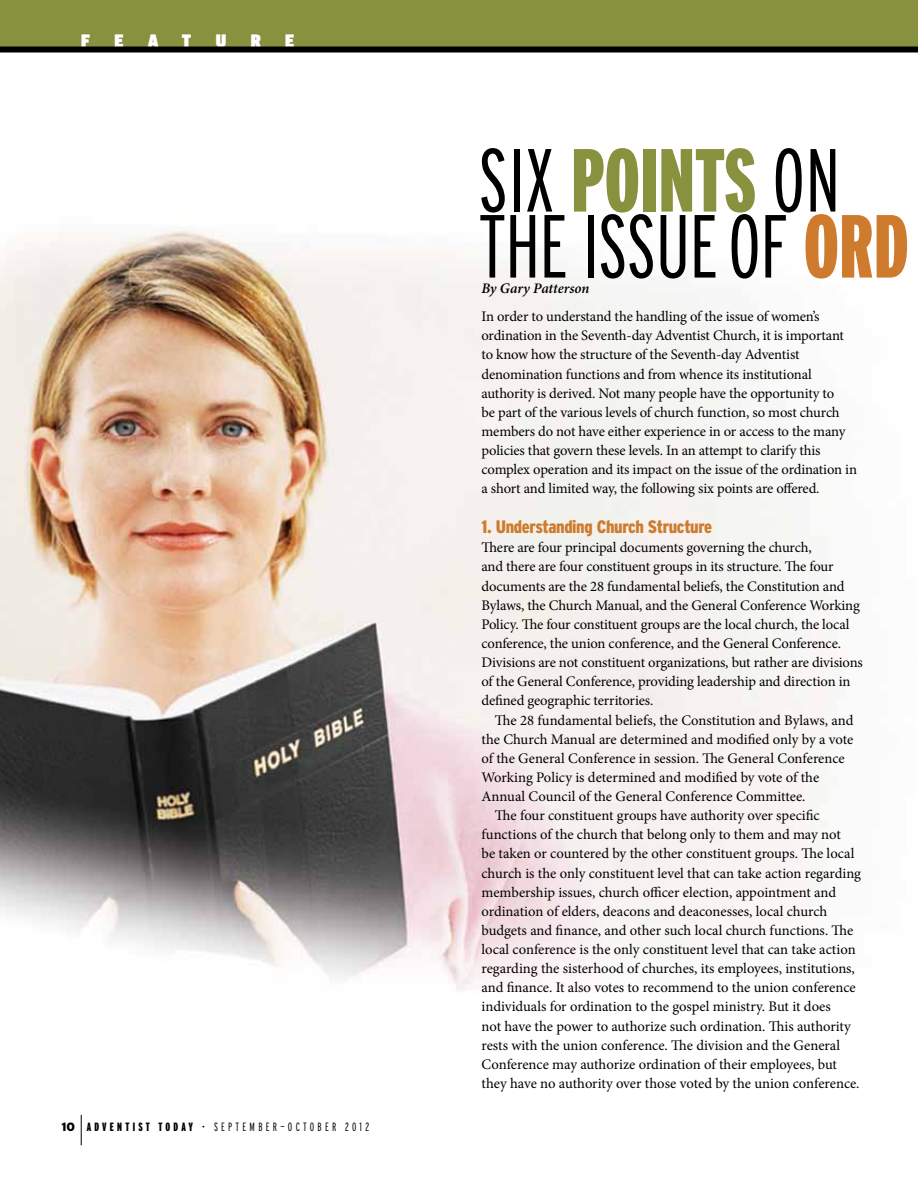
<style>
.page{position:relative;width:918px;height:1188px;background:#fff}
.page>*{position:absolute;margin:0;border:0;box-sizing:border-box;transform-origin:0 0}
.t1{font:300 extra-condensed 89.25px/66px "Interstate";letter-spacing:-.01em;color:#000}
.t2{font:900 condensed 18px "Interstate";letter-spacing:-.02em;color:#ce7b2d}
.t3{font:900 condensed 18px "Interstate";color:#fff}
.t4{font:14.7px/19.2px "Minion Pro";letter-spacing:-.005em;color:#000}
.t5{font:italic 600 14.7px "Minion Pro";letter-spacing:-.005em;color:#000}
.t6{font:300 extra-condensed 12px "Interstate";letter-spacing:.27em;color:#000}
.t7{font:900 extra-condensed 12px "Interstate";letter-spacing:.31em;color:#000}
.s1{font-stretch:normal}
.s2{font-weight:900}
.s3{font-weight:900;color:#88913e}
.s4{font-weight:900;color:#ce7b2d}
</style>
<div class="page">
<img style="left:0;top:227px;width:837px;height:763px">
<hr style="left:81px;top:1115px;width:1px;height:30px;background:#000">
<div style="left:0;top:0;width:918px;height:49px;background:#88913e"></div>
<div style="left:0;top:46px;width:918px;height:6px;background:#000"></div>
<p class="t3" style="left:81px;top:30px;width:10px">F</p>
<p class="t3" style="left:114px;top:30px;width:11px">E</p>
<p class="t3" style="left:148px;top:30px;width:12px">A</p>
<p class="t3" style="left:182px;top:30px;width:11px">T</p>
<p class="t3" style="left:216px;top:30px;width:12px">U</p>
<p class="t3" style="left:251px;top:30px;width:12px">R</p>
<p class="t3" style="left:285px;top:30px;width:11px">E</p>
<p class="t7" style="left:62px;top:1121px;width:112px"><span class="s1">10</span> AD VENTIS T TODA</p>
<p class="t6" style="left:189px;top:1120px;width:182px"><span class="s2">Y</span> • SEPTEMBER—OCTOBER 2012</p>
<h1 class="t1" style="left:478px;top:146px;width:427px">SIX <span class="s3">POINTS</span> ON<br>THE ISSUE OF <span class="s4">ORD</span></h1>
<p class="t5" style="left:482px;top:278px;width:109px">By Gary Patterson</p>
<p class="t4" style="left:482px;top:307px;width:377px">In order to understand the handling of the issue of women’s ordination in the Seventh-day Adventist Church, it is important to know how the structure of the Seventh-day Adventist denomination functions and from whence its institutional authority is derived. Not many people have the opportunity to<br>be part of the various levels of church function, so most church members do not have either experience in or access to the many policies that govern these levels. In an attempt to clarify this complex operation and its impact on the issue of the ordination in a short and limited way, the following six points are offered.</p>
<p class="t2" style="left:482px;top:517px;width:232px">1. Understanding Church Structure</p>
<p class="t4" style="left:482px;top:538px;width:383px">There are four principal documents governing the church,<br>and there are four constituent groups in its structure. The four documents are the 28 fundamental beliefs, the Constitution and Bylaws, the Church Manual, and the General Conference Working Policy. The four constituent groups are the local church, the local conference, the union conference, and the General Conference.<br>Divisions are not constituent organizations, but rather are divisions of the General Conference, providing leadership and direction in defined geographic territories.</p>
<p class="t4" style="left:495px;top:710px;width:360px">The 28 fundamental beliefs, the Constitution and Bylaws, and</p>
<p class="t4" style="left:482px;top:729px;width:373px">the Church Manual are determined and modified only by a vote</p>
<p class="t4" style="left:482px;top:749px;width:365px">of the General Conference in session. The General Conference</p>
<p class="t4" style="left:482px;top:768px;width:339px">Working Policy is determined and modified by vote of the</p>
<p class="t4" style="left:482px;top:787px;width:326px">Annual Council of the General Conference Committee.</p>
<p class="t4" style="left:495px;top:806px;width:326px">The four constituent groups have authority over specific</p>
<p class="t4" style="left:482px;top:825px;width:361px">functions of the church that belong only to them and may not</p>
<p class="t4" style="left:482px;top:844px;width:374px">be taken or countered by the other constituent groups. The local</p>
<p class="t4" style="left:482px;top:863px;width:381px">church is the only constituent level that can take action regarding</p>
<p class="t4" style="left:482px;top:882px;width:356px">membership issues, church officer election, appointment and</p>
<p class="t4" style="left:482px;top:902px;width:347px">ordination of elders, deacons and deaconesses, local church</p>
<p class="t4" style="left:482px;top:921px;width:373px">budgets and finance, and other such local church functions. The</p>
<p class="t4" style="left:482px;top:940px;width:376px">local conference is the only constituent level that can take action</p>
<p class="t4" style="left:482px;top:959px;width:375px">regarding the sisterhood of churches, its employees, institutions,</p>
<p class="t4" style="left:482px;top:978px;width:376px">and finance. It also votes to recommend to the union conference</p>
<p class="t4" style="left:482px;top:997px;width:351px">individuals for ordination to the gospel ministry. But it does</p>
<p class="t4" style="left:482px;top:1016px;width:371px">not have the power to authorize such ordination. This authority</p>
<p class="t4" style="left:482px;top:1035px;width:360px">rests with the union conference. The division and the General</p>
<p class="t4" style="left:482px;top:1055px;width:357px">Conference may authorize ordination of their employees, but</p>
<p class="t4" style="left:482px;top:1074px;width:380px">they have no authority over those voted by the union conference.</p>
</div>
